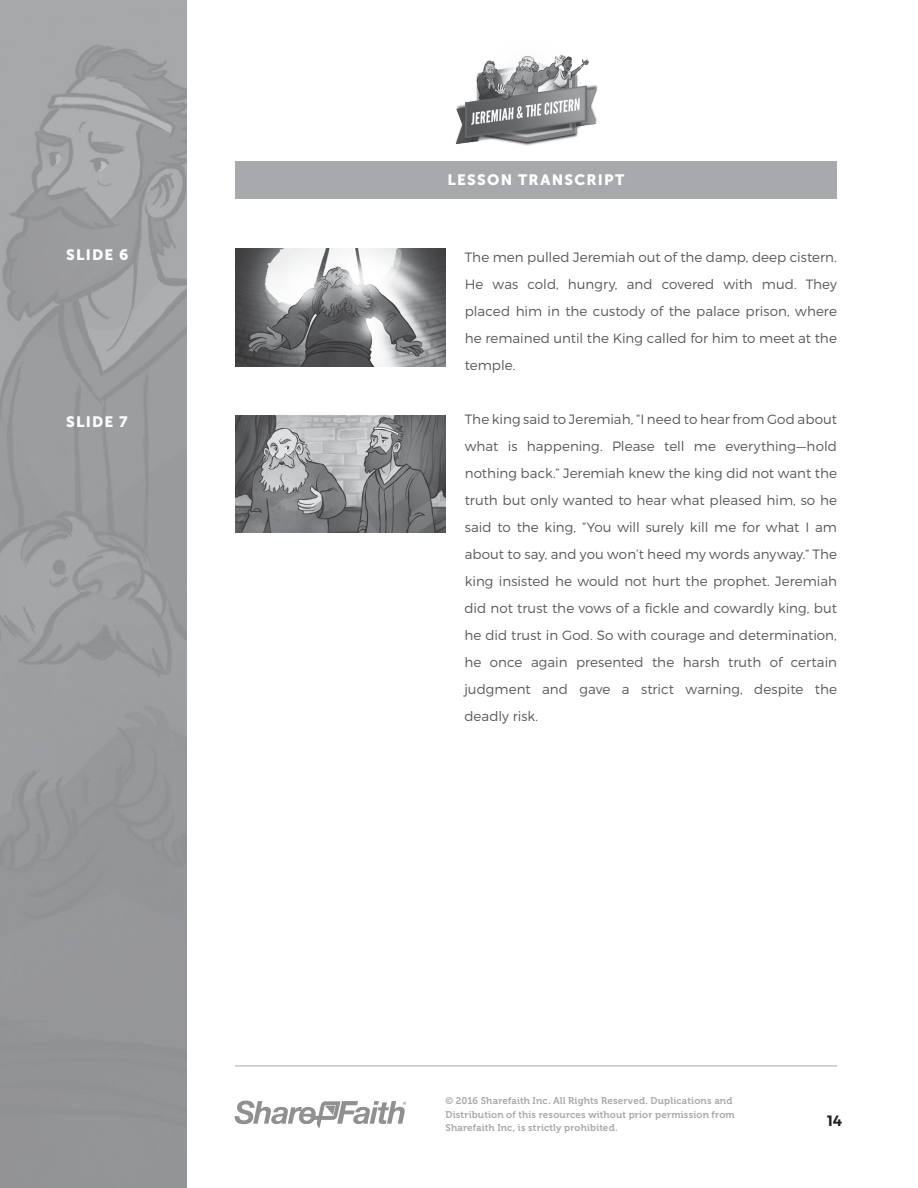
<style>
.page{position:relative;width:918px;height:1188px;background:#fff}
.page>*{position:absolute;margin:0;border:0;box-sizing:border-box;transform-origin:0 0}
.side-bar_Headings{font:15px "Museo Sans 900";letter-spacing:.08em;color:#fff}
.t1{font:600 15px "Montserrat";color:#231f20}
.body_paragraph{font:300 13.5px/27px "Montserrat";color:#58595b;text-align:justify}
.t2{font:9.75px/13.5px "Museo 700";letter-spacing:.015em;color:#a7a9ac}
</style>
<div class="page">
<img style="left:0;top:0;width:187px;height:1188px">
<hr style="left:235px;top:1066px;width:602px;height:1px;background:#a7a9ac">
<svg style="left:235px;top:1101px;width:171px;height:27px"></svg>
<img style="left:455px;top:54px;width:143px;height:92px">
<div style="left:235px;top:161px;width:602px;height:37px;background:#a7a9ac"></div>
<img style="left:236px;top:249px;width:210px;height:117px">
<img style="left:236px;top:415px;width:210px;height:117px">
<p class="side-bar_Headings" style="left:66px;top:246px;width:64px">SLIDE 6</p>
<p class="side-bar_Headings" style="left:66px;top:413px;width:63px">SLIDE 7</p>
<p class="side-bar_Headings" style="left:448px;top:171px;width:178px">LESSON TRANSCRIPT</p>
<p class="body_paragraph" style="left:465px;top:243px;width:374px">The men pulled Jeremiah out of the damp, deep cistern.<br>He was cold, hungry, and covered with mud. They placed him in the custody of the palace prison, where he remained until the King called for him to meet at the temple.</p>
<p class="body_paragraph" style="left:464px;top:405px;width:374px">The king said to Jeremiah, “I need to hear from God about what is happening. Please tell me everything—hold nothing back.” Jeremiah knew the king did not want the truth but only wanted to hear what pleased him, so he said to the king, “You will surely kill me for what I am about to say, and you won’t heed my words anyway.” The king insisted he would not hurt the prophet. Jeremiah did not trust the vows of a fickle and cowardly king, but he did trust in God. So with courage and determination, he once again presented the harsh truth of certain judgment and gave a strict warning, despite the deadly risk.</p>
<p class="t2" style="left:446px;top:1094px;width:291px">© 2016 Sharefaith Inc. All Rights Reserved. Duplications and<br>Distribution of this resources without prior permission from<br>Sharefaith Inc, is strictly prohibited.</p>
<p class="t1" style="left:827px;top:1112px;width:17px">14</p>
</div>
